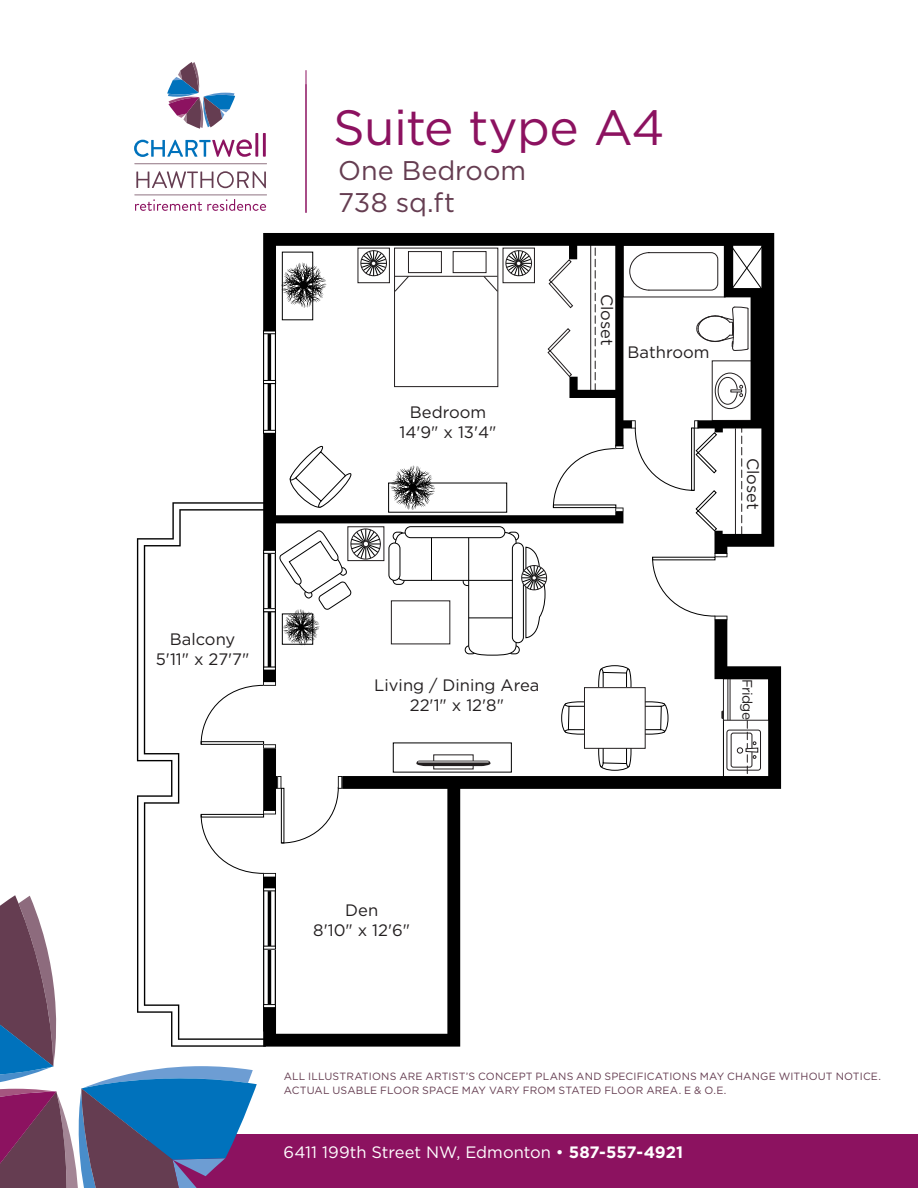
<style>
.page{position:relative;width:918px;height:1188px;background:#fff}
.page>*{position:absolute;margin:0;border:0;box-sizing:border-box;transform-origin:0 0}
.t1{font:49.5px "Gotham HTF";letter-spacing:-.015em;color:#8c1260}
.t2{font:27px "Gotham HTF";color:#653d51}
.t3{font:16.5px/20px "Gotham HTF";color:#231f20;text-align:center}
.t4{font:16.5px "Gotham HTF";color:#fff}
.t5{font:13.8px "Gotham HTF";letter-spacing:-.05em;color:#231f20}
.t6{font:10.5px/13.5px "Gotham HTF";letter-spacing:.015em;color:#653d51}
.s1{font-weight:700}
</style>
<div class="page">
<hr style="left:306px;top:70px;width:1px;height:143px;background:#8c1260">
<div style="left:147px;top:1134px;width:771px;height:54px;background:#8c1260"></div>
<svg style="left:0;top:895px;width:257px;height:293px"></svg>
<svg style="left:134px;top:140px;width:118px;height:17px"></svg>
<hr style="left:255px;top:133px;width:3px;height:24px;background:#8c1260">
<hr style="left:263px;top:133px;width:3px;height:24px;background:#8c1260">
<svg style="left:167px;top:62px;width:68px;height:67px"></svg>
<svg style="left:136px;top:171px;width:130px;height:17px"></svg>
<svg style="left:134px;top:163px;width:133px;height:1px"></svg>
<svg style="left:134px;top:195px;width:133px;height:16px"></svg>
<svg style="left:652px;top:554px;width:75px;height:66px"></svg>
<svg style="left:266px;top:554px;width:282px;height:66px"></svg>
<svg style="left:266px;top:620px;width:515px;height:427px"></svg>
<svg style="left:341px;top:776px;width:1px;height:13px"></svg>
<svg style="left:266px;top:681px;width:75px;height:196px"></svg>
<svg style="left:137px;top:502px;width:129px;height:545px"></svg>
<svg style="left:265px;top:950px;width:9px;height:53px"></svg>
<div style="left:263px;top:948px;width:13px;height:58px;border:1px solid #000"></div>
<hr style="left:268px;top:950px;width:3px;height:55px;background:#000">
<div style="left:263px;top:1004px;width:13px;height:4px;border:1px solid #000"></div>
<svg style="left:265px;top:892px;width:9px;height:53px"></svg>
<div style="left:263px;top:889px;width:13px;height:59px;border:1px solid #000"></div>
<hr style="left:268px;top:891px;width:3px;height:55px;background:#000">
<div style="left:263px;top:887px;width:13px;height:4px;border:1px solid #000"></div>
<div style="left:263px;top:877px;width:13px;height:11px;background:#000"></div>
<svg style="left:263px;top:233px;width:511px;height:321px"></svg>
<p class="t3" style="left:156px;top:629px;width:95px">Balcony<br>5'11" x 27'7"</p>
<h1 class="t1" style="left:333px;top:100px;width:333px">Suite type A4</h1>
<p class="t2" style="left:338px;top:156px;width:190px">One Bedroom</p>
<p class="t2" style="left:338px;top:187px;width:118px">738 sq.ft</p>
<p class="t3" style="left:399px;top:402px;width:99px">Bedroom<br>14'9" x 13'4"</p>
<p class="t3" style="left:617px;top:294px;width:54px;rotate:90deg">Closet</p>
<p class="t3" style="left:628px;top:342px;width:83px">Bathroom</p>
<p class="t3" style="left:763px;top:458px;width:54px;rotate:90deg">Closet</p>
<p class="t3" style="left:374px;top:675px;width:167px">Living / Dining Area<br>22'1" x 12'8"</p>
<p class="t5" style="left:755px;top:679px;width:43px;rotate:90deg">Fridge</p>
<p class="t3" style="left:313px;top:900px;width:98px">Den<br>8'10" x 12'6"</p>
<p class="t6" style="left:284px;top:1069px;width:599px">ALL ILLUSTRATIONS ARE ARTIST’S CONCEPT PLANS AND SPECIFICATIONS MAY CHANGE WITHOUT NOTICE.<br>ACTUAL USABLE FLOOR SPACE MAY VARY FROM STATED FLOOR AREA. E &amp; O.E.</p>
<h3 class="t4" style="left:284px;top:1143px;width:401px">6411 199th Street NW, Edmonton • <span class="s1">587-557-4921</span></h3>
</div>
